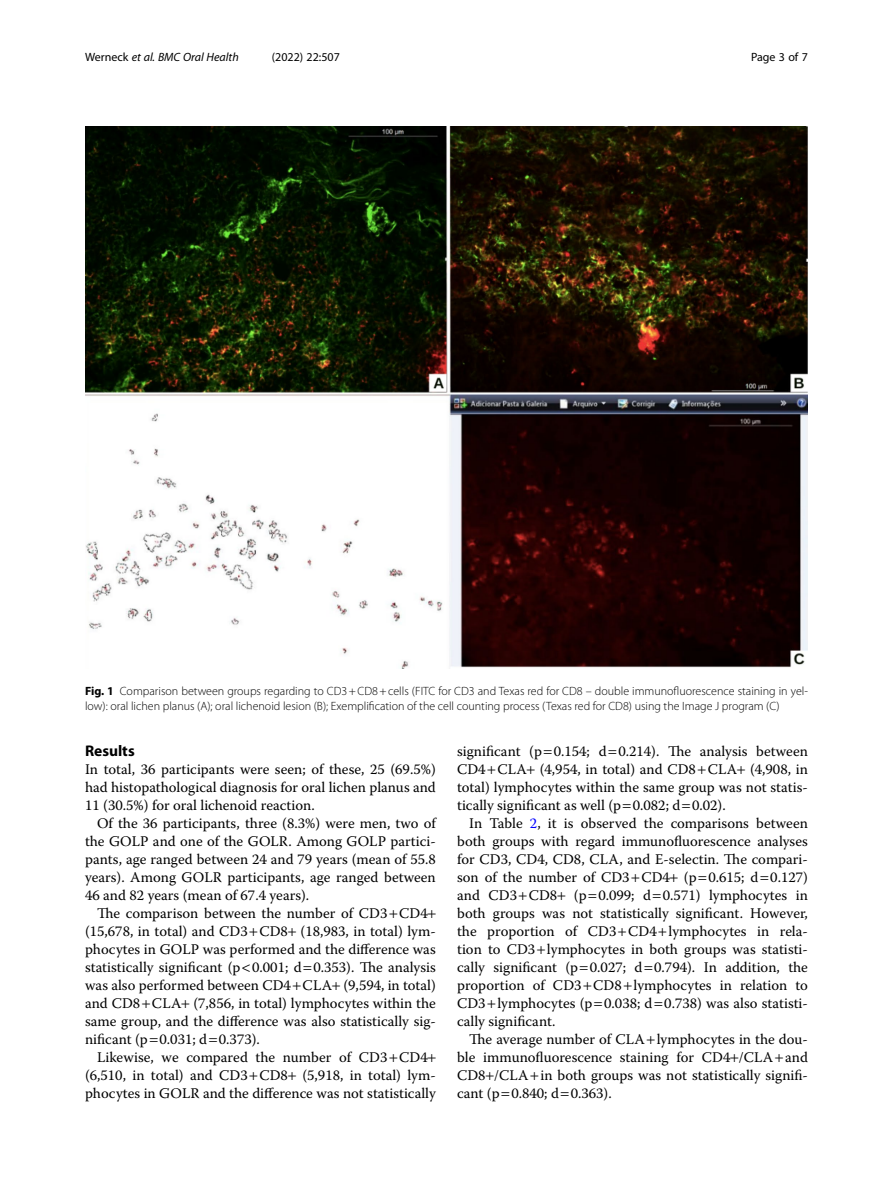
<style>
.page{position:relative;width:893px;height:1191px;background:#fff}
.page>*{position:absolute;margin:0;border:0;box-sizing:border-box;transform-origin:0 0}
.Head_1{font:700 15.45px "Myriad Pro";color:#000}
.Body_Text_Indent{font:14.7px/18px "Warnock Pro";color:#000;text-align:justify}
.Body_Text{font:14.7px/18px "Warnock Pro";color:#000;text-align:justify}
.Figure_Caption{font:300 12px/15px "Myriad Pro";color:#000}
.t1{font:italic 12px "Myriad Pro";color:#000}
.t2{font:12px "Myriad Pro";color:#000}
.s1{font-style:normal}
.s2{font-weight:700}
.s3{color:#00f}
</style>
<div class="page">
<img style="left:85px;top:126px;width:723px;height:542px">
<p class="t1" style="left:85px;top:50px;width:155px"><span class="s1">Werneck</span> et al. BMC Oral Health</p>
<p class="t2" style="left:272px;top:50px;width:70px">(2022) 22:507</p>
<p class="t2" style="left:751px;top:50px;width:58px">Page 3 of 7</p>
<p class="Figure_Caption" style="left:85px;top:684px;width:724px"><span class="s2">Fig. 1</span> Comparison between groups regarding to CD3+CD8+cells (FITC for CD3 and Texas red for CD8 – double immunofluorescence staining in yel&shy;low): oral lichen planus (A); oral lichenoid lesion (B); Exemplification of the cell counting process (Texas red for CD8) using the Image J program (C)</p>
<p class="Head_1" style="left:85px;top:741px;width:51px">Results</p>
<p class="Body_Text" style="left:85px;top:760px;width:352px">In total, 36 participants were seen; of these, 25 (69.5%) had histopathological diagnosis for oral lichen planus and 11 (30.5%) for oral lichenoid reaction.</p>
<p class="Body_Text_Indent" style="left:85px;top:814px;width:352px;text-indent:12px">Of the 36 participants, three (8.3%) were men, two of the GOLP and one of the GOLR. Among GOLP partici&shy;pants, age ranged between 24 and 79 years (mean of 55.8 years). Among GOLR participants, age ranged between 46 and 82 years (mean of 67.4 years).</p>
<p class="Body_Text_Indent" style="left:85px;top:904px;width:352px;text-align:left;text-indent:12px">The comparison between the number of CD3 CD4 (15,678, in total) and CD3 CD8 (18,983, in total) lym&shy;phocytes in GOLP was performed and the difference was statistically significant (p 0.001; d 0.353). The analysis was also performed between CD4 CLA (9,594, in total) and CD8 CLA (7,856, in total) lymphocytes within the same group, and the difference was also statistically sig&shy;nificant (p 0.031; d 0.373).</p>
<p class="Body_Text_Indent" style="left:85px;top:1048px;width:352px;text-align:center">Likewise, we compared the number of CD3 CD4 (6,510, in total) and CD3 CD8 (5,918, in total) lym&shy;phocytes in GOLR and the difference was not statistically</p>
<p class="Body_Text_Indent" style="left:457px;top:742px;width:352px">significant (p 0.154; d 0.214). The analysis between CD4 CLA (4,954, in total) and CD8 CLA (4,908, in total) lymphocytes within the same group was not statis&shy;tically significant as well (p 0.082; d 0.02).</p>
<p class="Body_Text_Indent" style="left:457px;top:814px;width:352px;text-indent:12px">In Table <span class="s3">2</span>, it is observed the comparisons between both groups with regard immunofluorescence analyses for CD3, CD4, CD8, CLA, and E-selectin. The compari&shy;son of the number of CD3 CD4 (p 0.615; d 0.127) and CD3 CD8 (p 0.099; d 0.571) lymphocytes in both groups was not statistically significant. However, the proportion of CD3 CD4 lymphocytes in rela&shy;tion to CD3 lymphocytes in both groups was statisti&shy;cally significant (p 0.027; d 0.794). In addition, the proportion of CD3 CD8 lymphocytes in relation to CD3 lymphocytes (p 0.038; d 0.738) was also statisti&shy;cally significant.</p>
<p class="Body_Text_Indent" style="left:457px;top:1030px;width:352px;text-indent:12px">The average number of CLA lymphocytes in the dou&shy;ble immunofluorescence staining for CD4 /CLA and CD8 /CLA in both groups was not statistically signifi&shy;cant (p 0.840; d 0.363).</p>
</div>
